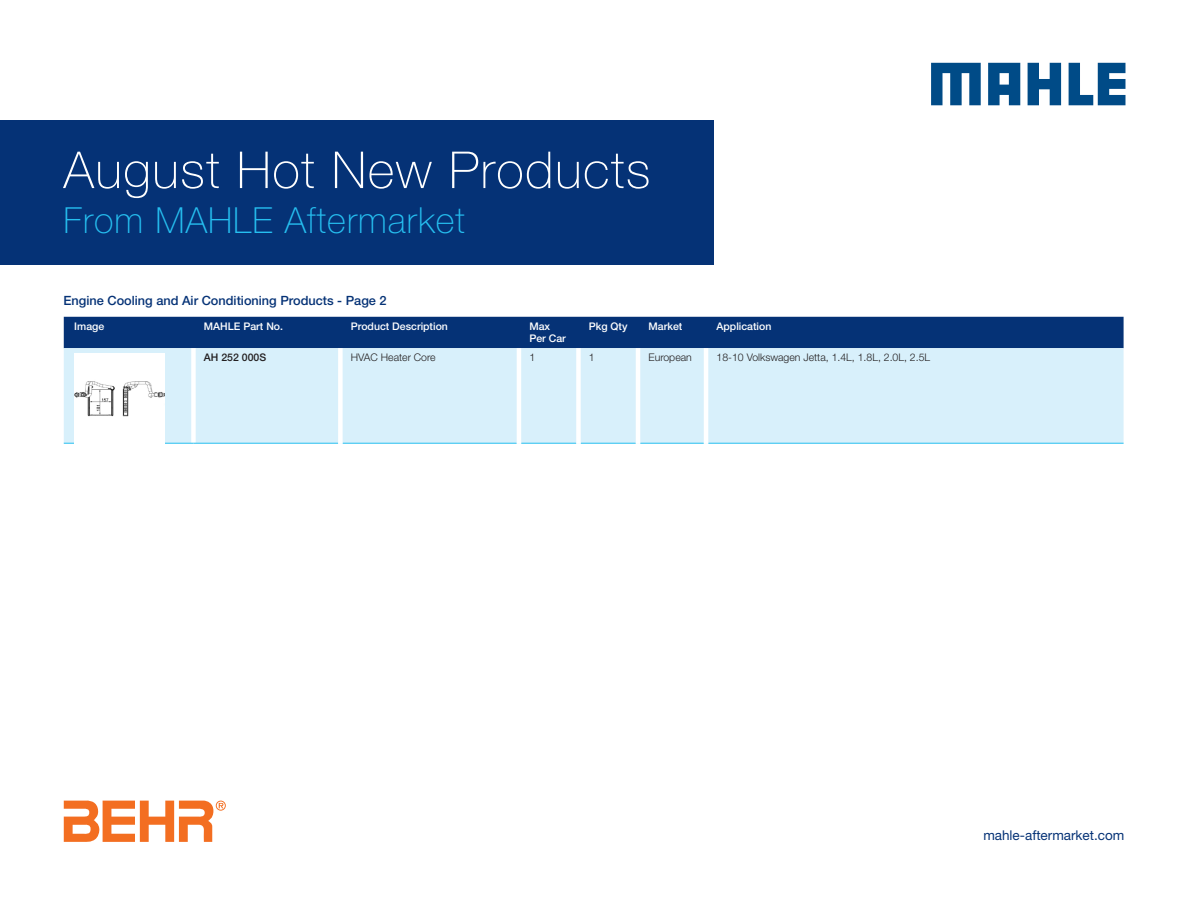
<style>
.page{position:relative;width:1188px;height:918px;background:#fff}
.page>*{position:absolute;margin:0;border:0;box-sizing:border-box;transform-origin:0 0}
.t1{font:100 51px "Helvetica Neue LT Pro";letter-spacing:.03em;color:#fff}
.t2{font:100 36px "Helvetica Neue";letter-spacing:.03em;color:#26bff0}
.t3{font:13.5px "Helvetica Neue LT Pro";color:#053276}
.XX___100___Copy___He{font:500 12.75px "Helvetica Neue LT Pro";color:#053276}
.AM___100___Narrow{font:500 10.5px/12px "Helvetica Neue LT Pro";color:#fff}
.AM___100___Narrow-2{font:300 10.5px "Helvetica Neue LT Pro";color:#231f20}
.AM___100___Narrow-3{font:500 10.5px "Helvetica Neue LT Pro";color:#231f20}
</style>
<div class="page">
<div style="left:0;top:120px;width:714px;height:145px;background:#053276"></div>
<svg style="left:931px;top:63px;width:50px;height:42px"></svg>
<svg style="left:1028px;top:63px;width:33px;height:42px"></svg>
<svg style="left:1069px;top:63px;width:56px;height:42px"></svg>
<svg style="left:988px;top:63px;width:32px;height:42px"></svg>
<div style="left:64px;top:317px;width:1060px;height:31px;background:#053276"></div>
<div style="left:64px;top:348px;width:1060px;height:95px;background:#d8f0fb"></div>
<div style="left:191px;top:348px;width:5px;height:95px;background:#fff"></div>
<hr style="left:64px;top:443px;width:129px;height:1px;background:#26bff0">
<hr style="left:193px;top:443px;width:145px;height:1px;background:#26bff0">
<hr style="left:343px;top:443px;width:174px;height:1px;background:#26bff0">
<hr style="left:521px;top:443px;width:55px;height:1px;background:#26bff0">
<hr style="left:581px;top:443px;width:55px;height:1px;background:#26bff0">
<hr style="left:640px;top:443px;width:64px;height:1px;background:#26bff0">
<hr style="left:708px;top:443px;width:416px;height:1px;background:#26bff0">
<div style="left:338px;top:348px;width:5px;height:95px;background:#fff"></div>
<hr style="left:517px;top:348px;width:4px;height:95px;background:#fff">
<div style="left:576px;top:348px;width:5px;height:95px;background:#fff"></div>
<hr style="left:636px;top:348px;width:4px;height:95px;background:#fff">
<hr style="left:704px;top:348px;width:4px;height:95px;background:#fff">
<img style="left:74px;top:353px;width:90px;height:90px">
<svg style="left:64px;top:801px;width:162px;height:41px"></svg>
<h1 class="t1" style="left:64px;top:140px;width:588px">August Hot New Products</h1>
<h2 class="t2" style="left:64px;top:200px;width:403px">From MAHLE Aftermarket</h2>
<p class="XX___100___Copy___He" style="left:64px;top:292px;width:325px">Engine Cooling and Air Conditioning Products - Page 2</p>
<p class="AM___100___Narrow" style="left:74px;top:320px;width:31px">Image</p>
<p class="AM___100___Narrow" style="left:204px;top:320px;width:81px">MAHLE Part No.</p>
<p class="AM___100___Narrow" style="left:351px;top:320px;width:99px">Product Description</p>
<p class="AM___100___Narrow" style="left:529px;top:320px;width:38px">Max<br>Per Car</p>
<p class="AM___100___Narrow" style="left:589px;top:320px;width:40px">Pkg Qty</p>
<p class="AM___100___Narrow" style="left:649px;top:320px;width:35px">Market</p>
<p class="AM___100___Narrow" style="left:717px;top:320px;width:56px">Application</p>
<p class="AM___100___Narrow-3" style="left:204px;top:351px;width:64px">AH 252 000S</p>
<p class="AM___100___Narrow-2" style="left:351px;top:351px;width:86px">HVAC Heater Core</p>
<p class="AM___100___Narrow-2" style="left:529px;top:351px;width:7px">1</p>
<p class="AM___100___Narrow-2" style="left:589px;top:351px;width:7px">1</p>
<p class="AM___100___Narrow-2" style="left:649px;top:351px;width:45px">European</p>
<p class="AM___100___Narrow-2" style="left:717px;top:351px;width:215px">18-10 Volkswagen Jetta, 1.4L, 1.8L, 2.0L, 2.5L</p>
<p class="t3" style="left:983px;top:827px;width:143px">mahle-aftermarket.com</p>
</div>
